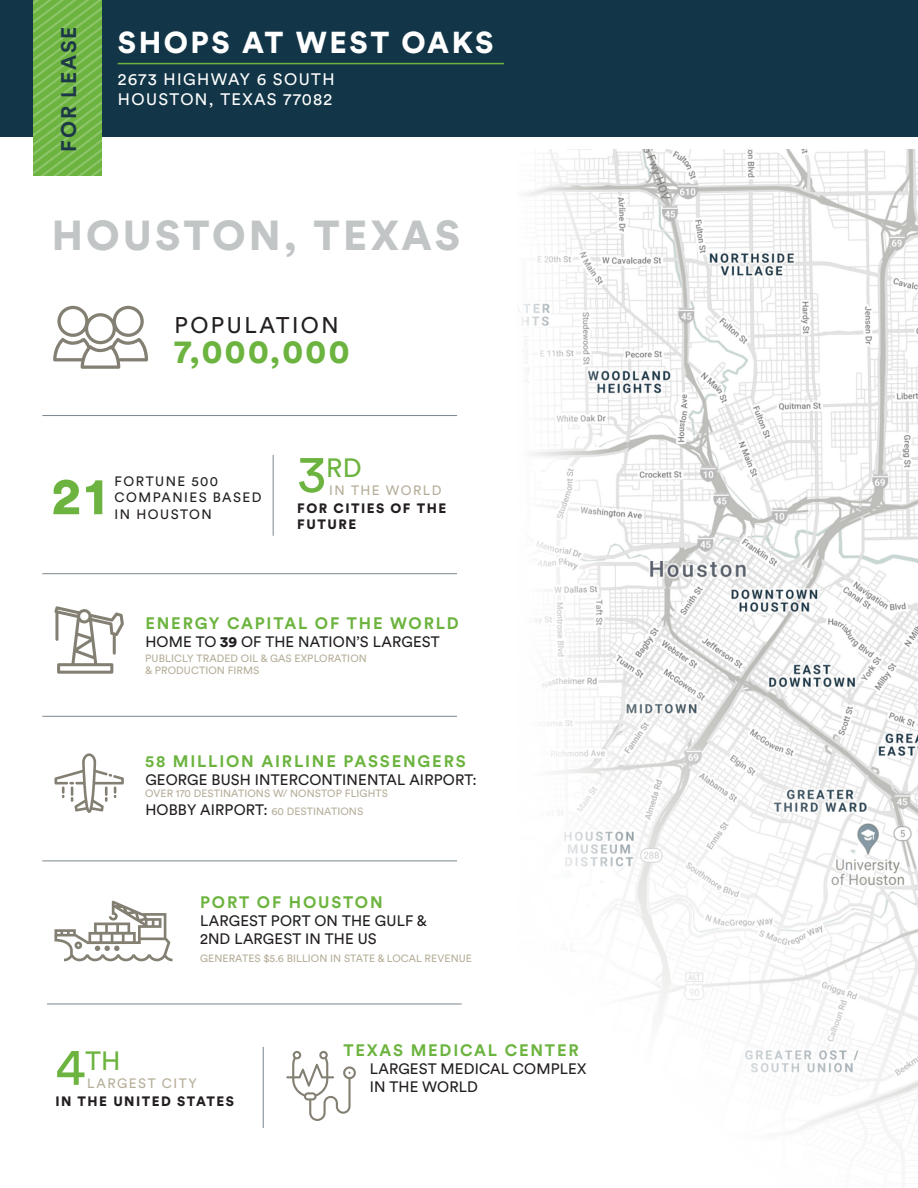
<style>
.page{position:relative;width:918px;height:1188px;background:#fff}
.page>*{position:absolute;margin:0;border:0;box-sizing:border-box;transform-origin:0 0}
.t1{font:900 52.2px "Circular Std";color:#6cb43f}
.t2{font:52.2px "Circular Std";color:#6cb43f}
.t3{font:900 41.55px "Circular Std";letter-spacing:.075em;color:#c1c5c6}
.t4{font:900 33px "Circular Std";letter-spacing:.075em;color:#6cb43f}
.t5{font:900 30px "Circular Std";letter-spacing:.085em;color:#fff}
.t6{font:26.25px "Circular Std";color:#6cb43f}
.t7{font:22.5px "Circular Std";letter-spacing:.11em;color:#231f20}
.t8{font:700 21px "Circular Std";letter-spacing:.085em;color:#1c3747}
.t9{font:700 16.5px "Circular Std";letter-spacing:.11em;color:#6cb43f}
.t10{font:16.5px/19.8px "Circular Std";letter-spacing:.085em;color:#fff}
.t11{font:15px/18px "Circular Std";letter-spacing:.01em;color:#231f20}
.t12{font:900 13.5px/16.2px "Circular Std";letter-spacing:.11em;color:#231f20}
.t13{font:13.5px/16.2px "Circular Std";letter-spacing:.11em;color:#231f20}
.t14{font:13.5px "Circular Std";letter-spacing:.11em;color:#b6ae99}
.t15{font:10.5px/12.6px "Circular Std";letter-spacing:.01em;color:#b6ae99}
.s1{font-weight:900}
.s2{font-size:15px;color:#231f20}
</style>
<div class="page">
<div style="left:0;top:0;width:918px;height:136px;background:#123647"></div>
<svg style="left:34px;top:0;width:68px;height:175px;background:#75b84b"></svg>
<hr style="left:118px;top:63px;width:386px;height:1px;background:#6cb43f">
<img style="left:519px;top:149px;width:399px;height:537px">
<svg style="left:542px;top:686px;width:376px;height:447px"></svg>
<svg style="left:53px;top:306px;width:95px;height:63px"></svg>
<hr style="left:42px;top:415px;width:415px;height:1px;background:#7b868c">
<hr style="left:273px;top:455px;width:1px;height:81px;background:#7b868c">
<hr style="left:42px;top:573px;width:415px;height:1px;background:#7b868c">
<svg style="left:54px;top:606px;width:70px;height:68px"></svg>
<hr style="left:42px;top:716px;width:415px;height:1px;background:#7b868c">
<svg style="left:54px;top:753px;width:70px;height:60px"></svg>
<hr style="left:42px;top:861px;width:415px;height:1px;background:#7b868c">
<svg style="left:54px;top:901px;width:119px;height:60px"></svg>
<hr style="left:47px;top:1004px;width:415px;height:1px;background:#7b868c">
<hr style="left:263px;top:1047px;width:1px;height:81px;background:#7b868c">
<svg style="left:286px;top:1051px;width:70px;height:70px"></svg>
<h3 class="t8" style="left:55px;top:152px;width:126px;rotate:-90deg">FOR LEASE</h3>
<h3 class="t5" style="left:118px;top:22px;width:377px">SHOPS AT WEST OAKS</h3>
<h3 class="t10" style="left:118px;top:69px;width:218px">2673 HIGHWAY 6 SOUTH<br>HOUSTON, TEXAS 77082</h3>
<p class="t3" style="left:52px;top:208px;width:410px">HOUSTON, TEXAS</p>
<p class="t7" style="left:175px;top:311px;width:165px">POPULATION</p>
<p class="t4" style="left:174px;top:329px;width:176px">7,000,000</p>
<p class="t1" style="left:52px;top:461px;width:56px">21</p>
<p class="t13" style="left:115px;top:473px;width:148px">FORTUNE 500<br>COMPANIES BASED</p>
<p class="t13" style="left:115px;top:506px;width:99px">IN HOUSTON</p>
<p class="t2" style="left:297px;top:442px;width:30px">3</p>
<p class="t6" style="left:326px;top:452px;width:37px">RD</p>
<p class="t12" style="left:297px;top:500px;width:150px">FOR CITIES OF THE<br>FUTURE</p>
<p class="t14" style="left:329px;top:482px;width:114px">IN THE WORLD</p>
<p class="t9" style="left:145px;top:612px;width:315px">ENERGY CAPITAL OF THE WORLD</p>
<p class="t11" style="left:145px;top:632px;width:296px">HOME TO <span class="s1">39</span> OF THE NATION’S LARGEST</p>
<p class="t15" style="left:145px;top:652px;width:223px">PUBLICLY TRADED OIL &amp; GAS EXPLORATION &amp; PRODUCTION FIRMS</p>
<p class="t9" style="left:145px;top:750px;width:322px">58 MILLION AIRLINE PASSENGERS</p>
<p class="t11" style="left:145px;top:770px;width:333px">GEORGE BUSH INTERCONTINENTAL AIRPORT:</p>
<p class="t15" style="left:145px;top:785px;width:244px;line-height:18px">OVER 170 DESTINATIONS W/ NONSTOP FLIGHTS<br><span class="s2">HOBBY AIRPORT:</span> 60 DESTINATIONS</p>
<p class="t9" style="left:200px;top:892px;width:184px">PORT OF HOUSTON</p>
<p class="t11" style="left:200px;top:912px;width:228px">LARGEST PORT ON THE GULF &amp;<br>2ND LARGEST IN THE US</p>
<p class="t15" style="left:200px;top:952px;width:273px">GENERATES $5.6 BILLION IN STATE &amp; LOCAL REVENUE</p>
<p class="t2" style="left:55px;top:1035px;width:31px">4</p>
<p class="t6" style="left:85px;top:1045px;width:37px">TH</p>
<p class="t12" style="left:55px;top:1093px;width:180px">IN THE UNITED STATES</p>
<p class="t14" style="left:87px;top:1075px;width:111px">LARGEST CITY</p>
<p class="t9" style="left:343px;top:1040px;width:237px">TEXAS MEDICAL CENTER</p>
<p class="t11" style="left:370px;top:1060px;width:218px">LARGEST MEDICAL COMPLEX<br>IN THE WORLD</p>
</div>
